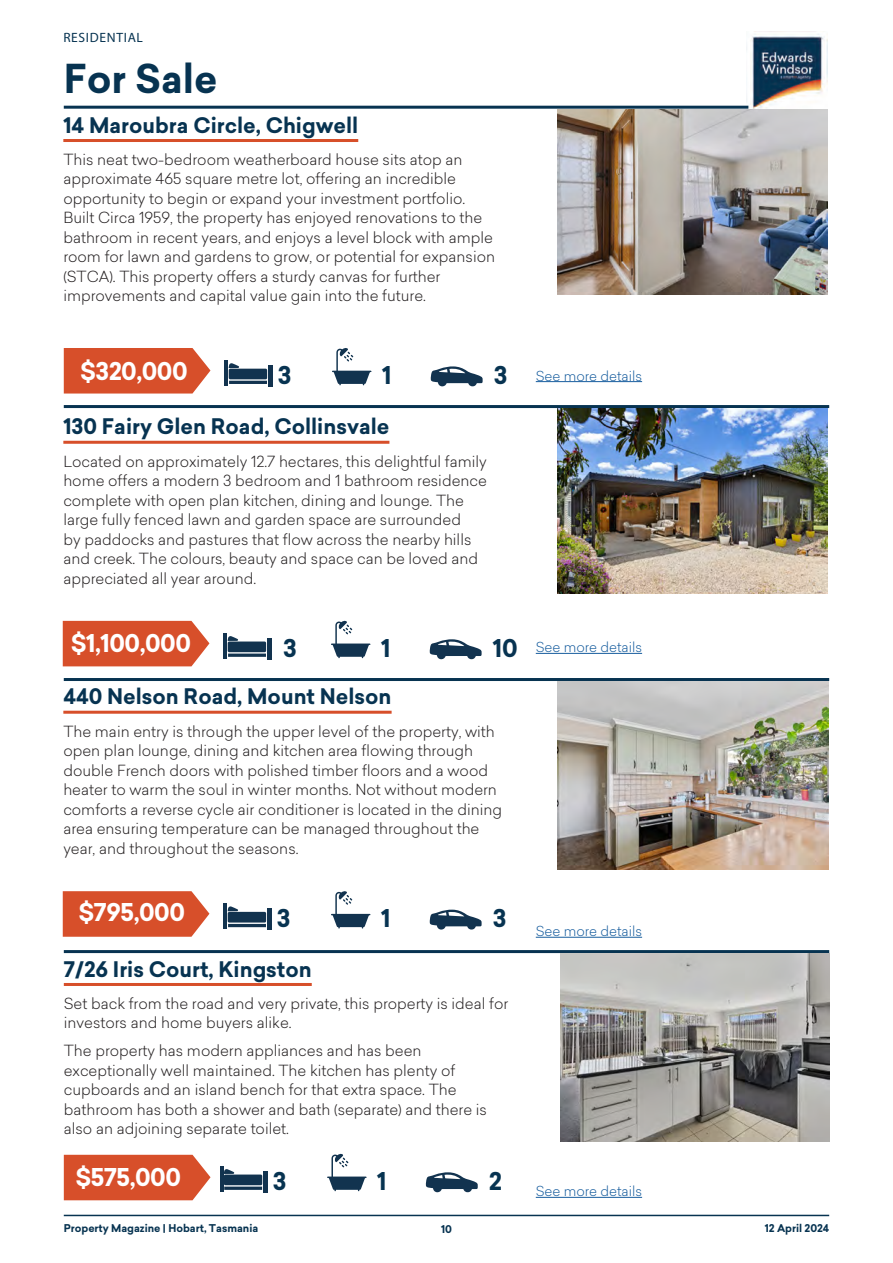
<style>
.page{position:relative;width:893px;height:1263px;background:#fff}
.page>*{position:absolute;margin:0;border:0;box-sizing:border-box;transform-origin:0 0}
.heading_1{font:700 39px "Sailec";color:#073351}
.price{font:700 24px "Sailec";letter-spacing:-.02em;color:#fff}
.feature_number{font:700 24px "Sailec";color:#073351}
.subheading_1{font:700 21px "Sailec";color:#073351}
.body_text{font:300 15px/19.5px "Sailec";color:#231f20}
.body_text-2{font:300 13.5px "Sailec";color:#175d9e}
.PROPERTY_TYPE{font:13.5px "Myriad Pro";letter-spacing:.05em;color:#073351}
.t1{font:700 10.5px "Sailec";color:#073351}
</style>
<div class="page">
<hr style="left:64px;top:1215px;width:765px;height:1px;background:#073351">
<img style="left:746px;top:31px;width:82px;height:78px">
<hr style="left:64px;top:106px;width:684px;height:3px;background:#073351">
<svg style="left:536px;top:953px;width:25px;height:115px"></svg>
<hr style="left:63px;top:139px;width:295px;height:3px;background:#d74f2a">
<hr style="left:63px;top:441px;width:326px;height:3px;background:#d74f2a">
<hr style="left:63px;top:711px;width:329px;height:3px;background:#d74f2a">
<hr style="left:64px;top:983px;width:248px;height:3px;background:#d74f2a">
<hr style="left:64px;top:405px;width:765px;height:3px;background:#073351">
<hr style="left:64px;top:678px;width:765px;height:3px;background:#073351">
<hr style="left:64px;top:950px;width:765px;height:3px;background:#073351">
<svg style="left:332px;top:348px;width:40px;height:37px"></svg>
<svg style="left:331px;top:621px;width:40px;height:37px"></svg>
<svg style="left:331px;top:891px;width:40px;height:37px"></svg>
<svg style="left:431px;top:366px;width:52px;height:21px"></svg>
<svg style="left:430px;top:639px;width:52px;height:20px"></svg>
<svg style="left:430px;top:909px;width:52px;height:21px"></svg>
<hr style="left:225px;top:360px;width:3px;height:26px;background:#12334f">
<div style="left:268px;top:365px;width:5px;height:21px;background:#12334f"></div>
<svg style="left:229px;top:363px;width:38px;height:21px"></svg>
<hr style="left:224px;top:633px;width:3px;height:26px;background:#12334f">
<hr style="left:267px;top:638px;width:4px;height:21px;background:#12334f">
<svg style="left:228px;top:636px;width:38px;height:21px"></svg>
<hr style="left:224px;top:903px;width:3px;height:26px;background:#12334f">
<hr style="left:267px;top:908px;width:4px;height:21px;background:#12334f">
<svg style="left:228px;top:906px;width:38px;height:21px"></svg>
<div style="left:64px;top:348px;width:146px;height:45px;background:#d74f2a"></div>
<div style="left:64px;top:1155px;width:147px;height:45px;background:#d74f2a"></div>
<div style="left:63px;top:621px;width:146px;height:45px;background:#d74f2a"></div>
<svg style="left:63px;top:891px;width:146px;height:46px;background:#d95a38"></svg>
<hr style="left:536px;top:653px;width:106px;height:1px;background:#175d9e">
<hr style="left:536px;top:381px;width:106px;height:1px;background:#175d9e">
<hr style="left:536px;top:937px;width:106px;height:1px;background:#175d9e">
<hr style="left:536px;top:1197px;width:106px;height:1px;background:#175d9e">
<svg style="left:327px;top:1153px;width:40px;height:38px"></svg>
<svg style="left:426px;top:1172px;width:52px;height:20px"></svg>
<hr style="left:220px;top:1166px;width:3px;height:26px;background:#12334f">
<div style="left:263px;top:1171px;width:5px;height:21px;background:#12334f"></div>
<svg style="left:224px;top:1169px;width:38px;height:21px"></svg>
<img style="left:557px;top:408px;width:271px;height:185px">
<img style="left:557px;top:681px;width:271px;height:188px">
<img style="left:561px;top:953px;width:268px;height:188px">
<img style="left:557px;top:109px;width:271px;height:185px">
<p class="PROPERTY_TYPE" style="left:63px;top:29px;width:81px">RESIDENTIAL</p>
<p class="heading_1" style="left:64px;top:51px;width:155px">For Sale</p>
<p class="subheading_1" style="left:63px;top:110px;width:296px">14 Maroubra Circle, Chigwell</p>
<p class="body_text" style="left:63px;top:149px;width:433px">This neat two-bedroom weatherboard house sits atop an approximate 465 square metre lot, offering an incredible opportunity to begin or expand your investment portfolio.<br>Built Circa 1959, the property has enjoyed renovations to the bathroom in recent years, and enjoys a level block with ample room for lawn and gardens to grow, or potential for expansion (STCA). This property offers a sturdy canvas for further improvements and capital value gain into the future.</p>
<p class="price" style="left:80px;top:354px;width:109px">$320,000</p>
<p class="feature_number" style="left:278px;top:358px;width:15px">3</p>
<p class="feature_number" style="left:382px;top:358px;width:11px">1</p>
<p class="feature_number" style="left:494px;top:358px;width:15px">3</p>
<p class="subheading_1" style="left:63px;top:412px;width:328px">130 Fairy Glen Road, Collinsvale</p>
<p class="body_text" style="left:63px;top:451px;width:425px">Located on approximately 12.7 hectares, this delightful family home offers a modern 3 bedroom and 1 bathroom residence complete with open plan kitchen, dining and lounge. The large fully fenced lawn and garden space are surrounded<br>by paddocks and pastures that flow across the nearby hills and creek. The colours, beauty and space can be loved and appreciated all year around.</p>
<p class="price" style="left:71px;top:626px;width:122px">$1,100,000</p>
<p class="feature_number" style="left:283px;top:631px;width:15px">3</p>
<p class="feature_number" style="left:381px;top:631px;width:11px">1</p>
<p class="feature_number" style="left:493px;top:631px;width:27px">10</p>
<p class="subheading_1" style="left:63px;top:682px;width:330px">440 Nelson Road, Mount Nelson</p>
<p class="body_text" style="left:63px;top:721px;width:440px">The main entry is through the upper level of the property, with open plan lounge, dining and kitchen area flowing through double French doors with polished timber floors and a wood heater to warm the soul in winter months. Not without modern comforts a reverse cycle air conditioner is located in the dining area ensuring temperature can be managed throughout the year, and throughout the seasons.</p>
<p class="price" style="left:79px;top:895px;width:108px">$795,000</p>
<p class="feature_number" style="left:277px;top:901px;width:15px">3</p>
<p class="feature_number" style="left:381px;top:901px;width:11px">1</p>
<p class="feature_number" style="left:493px;top:901px;width:15px">3</p>
<p class="subheading_1" style="left:64px;top:954px;width:249px">7/26 Iris Court, Kingston</p>
<p class="body_text" style="left:64px;top:993px;width:446px">Set back from the road and very private, this property is ideal for investors and home buyers alike.</p>
<p class="body_text" style="left:64px;top:1041px;width:425px">The property has modern appliances and has been exceptionally well maintained. The kitchen has plenty of cupboards and an island bench for that extra space. The bathroom has both a shower and bath (separate) and there is also an adjoining separate toilet.</p>
<p class="price" style="left:75px;top:1160px;width:107px">$575,000</p>
<p class="feature_number" style="left:273px;top:1164px;width:15px">3</p>
<p class="feature_number" style="left:377px;top:1164px;width:11px">1</p>
<p class="feature_number" style="left:489px;top:1164px;width:15px">2</p>
<p class="body_text-2" style="left:536px;top:366px;width:108px">See more details</p>
<p class="body_text-2" style="left:536px;top:638px;width:108px">See more details</p>
<p class="body_text-2" style="left:536px;top:922px;width:108px">See more details</p>
<p class="body_text-2" style="left:536px;top:1182px;width:108px">See more details</p>
<p class="t1" style="left:64px;top:1220px;width:196px">Property Magazine | Hobart, Tasmania</p>
<p class="t1" style="left:441px;top:1221px;width:12px">10</p>
<p class="t1" style="left:765px;top:1220px;width:66px">12 April 2024</p>
</div>
